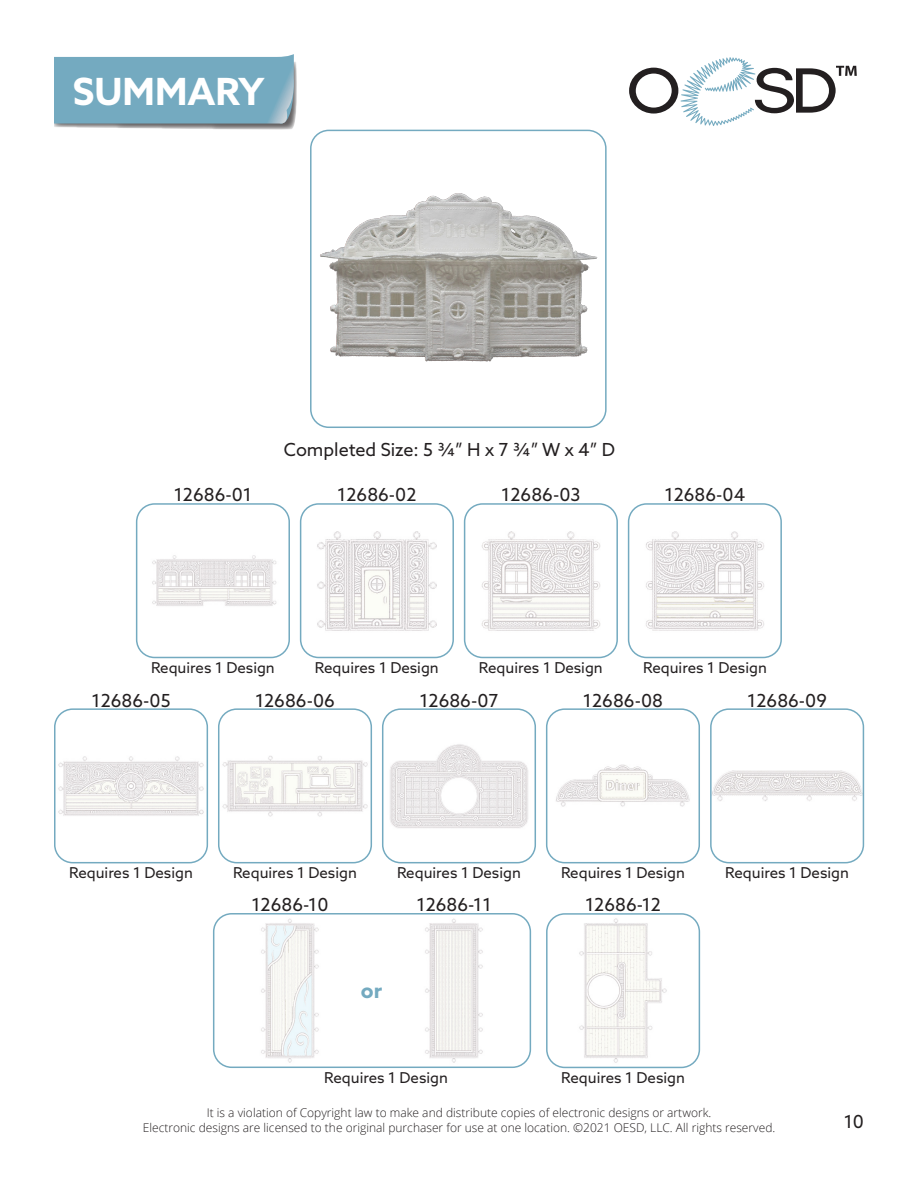
<style>
.page{position:relative;width:918px;height:1188px;background:#fff}
.page>*{position:absolute;margin:0;border:0;box-sizing:border-box;transform-origin:0 0}
.t1{font:700 37.5px "Azo Sans";color:#fff}
.t2{font:700 21px "Azo Sans";color:#74aac0}
.t3{font:18px "Azo Sans";color:#231f20}
.t4{font:15px "Azo Sans";color:#231f20}
.t5{font:300 12px "Open Sans";color:#231f20}
</style>
<div class="page">
<svg style="left:629px;top:57px;width:228px;height:69px"></svg>
<svg style="left:54px;top:54px;width:243px;height:76px;background:#80aec0"></svg>
<img style="left:311px;top:131px;width:293px;height:294px">
<div style="left:310px;top:130px;width:297px;height:298px;border:2px solid #74aac0;border-radius:18px"></div>
<img style="left:152px;top:555px;width:125px;height:51px">
<div style="left:136px;top:503px;width:154px;height:155px;border:2px solid #74aac0;border-radius:18px"></div>
<img style="left:301px;top:506px;width:152px;height:151px">
<div style="left:300px;top:503px;width:154px;height:155px;border:2px solid #74aac0;border-radius:18px"></div>
<img style="left:465px;top:506px;width:152px;height:151px">
<div style="left:464px;top:503px;width:154px;height:155px;border:2px solid #74aac0;border-radius:18px"></div>
<img style="left:629px;top:506px;width:152px;height:151px">
<div style="left:628px;top:503px;width:154px;height:155px;border:2px solid #74aac0;border-radius:18px"></div>
<img style="left:55px;top:711px;width:152px;height:151px">
<div style="left:54px;top:708px;width:154px;height:155px;border:2px solid #74aac0;border-radius:18px"></div>
<img style="left:219px;top:711px;width:152px;height:151px">
<div style="left:218px;top:708px;width:154px;height:155px;border:2px solid #74aac0;border-radius:18px"></div>
<img style="left:425px;top:914px;width:105px;height:153px">
<img style="left:547px;top:916px;width:152px;height:151px">
<div style="left:546px;top:913px;width:154px;height:155px;border:2px solid #74aac0;border-radius:18px"></div>
<img style="left:549px;top:713px;width:146px;height:146px">
<div style="left:546px;top:708px;width:154px;height:155px;border:2px solid #74aac0;border-radius:18px"></div>
<img style="left:711px;top:711px;width:152px;height:151px">
<div style="left:710px;top:708px;width:154px;height:155px;border:2px solid #74aac0;border-radius:18px"></div>
<img style="left:214px;top:914px;width:105px;height:153px">
<div style="left:213px;top:913px;width:318px;height:155px;border:2px solid #74aac0;border-radius:18px"></div>
<img style="left:387px;top:714px;width:144px;height:144px">
<div style="left:382px;top:708px;width:154px;height:155px;border:2px solid #74aac0;border-radius:18px"></div>
<p class="t1" style="left:73px;top:67px;width:193px">SUMMARY</p>
<p class="t3" style="left:174px;top:483px;width:80px">12686-01</p>
<p class="t3" style="left:284px;top:438px;width:333px">Completed Size: 5 3/4” H x 7 3/4” W x 4” D</p>
<p class="t3" style="left:337px;top:483px;width:81px">12686-02</p>
<p class="t3" style="left:501px;top:483px;width:81px">12686-03</p>
<p class="t3" style="left:665px;top:483px;width:82px">12686-04</p>
<p class="t4" style="left:151px;top:658px;width:125px">Requires 1 Design</p>
<p class="t4" style="left:315px;top:658px;width:125px">Requires 1 Design</p>
<p class="t4" style="left:479px;top:658px;width:125px">Requires 1 Design</p>
<p class="t4" style="left:643px;top:658px;width:125px">Requires 1 Design</p>
<p class="t3" style="left:92px;top:688px;width:80px">12686-05</p>
<p class="t3" style="left:255px;top:688px;width:81px">12686-06</p>
<p class="t3" style="left:419px;top:688px;width:81px">12686-07</p>
<p class="t3" style="left:583px;top:688px;width:82px">12686-08</p>
<p class="t3" style="left:747px;top:688px;width:81px">12686-09</p>
<p class="t4" style="left:69px;top:863px;width:125px">Requires 1 Design</p>
<p class="t4" style="left:233px;top:863px;width:125px">Requires 1 Design</p>
<p class="t3" style="left:251px;top:893px;width:79px">12686-10</p>
<p class="t4" style="left:397px;top:863px;width:125px">Requires 1 Design</p>
<p class="t4" style="left:561px;top:863px;width:125px">Requires 1 Design</p>
<p class="t4" style="left:725px;top:863px;width:125px">Requires 1 Design</p>
<p class="t3" style="left:417px;top:893px;width:77px">12686-11</p>
<p class="t3" style="left:585px;top:893px;width:77px">12686-12</p>
<p class="t2" style="left:361px;top:977px;width:23px">or</p>
<p class="t4" style="left:324px;top:1068px;width:125px">Requires 1 Design</p>
<p class="t4" style="left:561px;top:1068px;width:125px">Requires 1 Design</p>
<p class="t5" style="left:207px;top:1105px;width:506px">It is a violation of Copyright law to make and distribute copies of electronic designs or artwork.</p>
<p class="t5" style="left:143px;top:1119px;width:634px">Electronic designs are licensed to the original purchaser for use at one location. ©2021 OESD, LLC. All rights reserved.</p>
<p class="t3" style="left:844px;top:1109px;width:22px">10</p>
</div>
